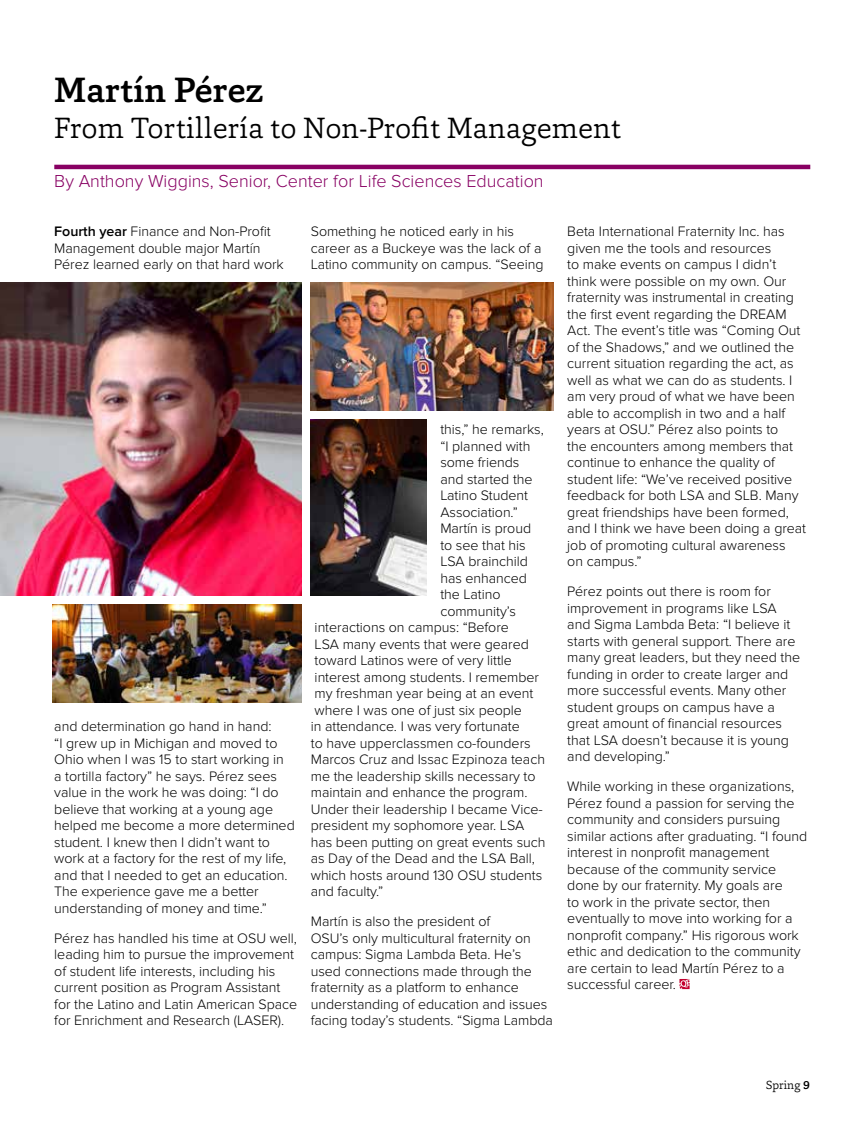
<style>
.page{position:relative;width:864px;height:1134px;background:#fff}
.page>*{position:absolute;margin:0;border:0;box-sizing:border-box;transform-origin:0 0}
.t1{font:500 36px "Capita";color:#000}
.t2{font:300 30px "Capita";color:#000}
.t3{font:300 18px "Proxima Nova";color:#880063}
.t4{font:300 14.25px/16.5px "Proxima Nova";letter-spacing:-.005em;color:#000}
.t5{font:300 12px "Capita";letter-spacing:-.005em;color:#000}
.s1{font-weight:600}
.s2{font-weight:500}
</style>
<div class="page">
<hr style="left:54px;top:165px;width:756px;height:4px;background:#880063">
<svg style="left:679px;top:979px;width:11px;height:10px"></svg>
<img style="left:0;top:283px;width:301px;height:312px">
<img style="left:311px;top:283px;width:243px;height:127px">
<img style="left:311px;top:420px;width:116px;height:175px">
<img style="left:53px;top:605px;width:248px;height:97px">
<h1 class="t1" style="left:54px;top:66px;width:211px">Martín Pérez</h1>
<h2 class="t2" style="left:54px;top:108px;width:568px">From Tortillería to Non-Profit Management</h2>
<p class="t3" style="left:54px;top:171px;width:491px">By Anthony Wiggins, Senior, Center for Life Sciences Education</p>
<p class="t4" style="left:54px;top:223px;width:231px"><span class="s1">Fourth year</span> Finance and Non-Profit<br>Management double major Martín<br>Pérez learned early on that hard work</p>
<p class="t4" style="left:311px;top:223px;width:234px">Something he noticed early in his career as a Buckeye was the lack of a<br>Latino community on campus. “Seeing</p>
<p class="t4" style="left:567px;top:223px;width:240px">Beta International Fraternity Inc. has given me the tools and resources<br>to make events on campus I didn’t think were possible on my own. Our fraternity was instrumental in creating the first event regarding the DREAM Act. The event’s title was “Coming Out of the Shadows,” and we outlined the current situation regarding the act, as well as what we can do as students. I am very proud of what we have been able to accomplish in two and a half years at OSU.” Pérez also points to<br>the encounters among members that continue to enhance the quality of student life: “We’ve received positive feedback for both LSA and SLB. Many great friendships have been formed, and I think we have been doing a great job of promoting cultural awareness<br>on campus.”</p>
<p class="t4" style="left:567px;top:583px;width:234px">Pérez points out there is room for improvement in programs like LSA and Sigma Lambda Beta: “I believe it starts with general support. There are many great leaders, but they need the funding in order to create larger and more successful events. Many other student groups on campus have a great amount of financial resources that LSA doesn’t because it is young and developing.”</p>
<p class="t4" style="left:567px;top:778px;width:242px">While working in these organizations, Pérez found a passion for serving the community and considers pursuing similar actions after graduating. “I found interest in nonprofit management because of the community service done by our fraternity. My goals are<br>to work in the private sector, then eventually to move into working for a nonprofit company.” His rigorous work ethic and dedication to the community are certain to lead Martín Pérez to a successful career.</p>
<p class="t4" style="left:440px;top:421px;width:105px">this,” he remarks,</p>
<p class="t4" style="left:440px;top:438px;width:92px">“I planned with</p>
<p class="t4" style="left:440px;top:454px;width:81px">some friends</p>
<p class="t4" style="left:440px;top:471px;width:94px">and started the</p>
<p class="t4" style="left:440px;top:487px;width:89px">Latino Student</p>
<p class="t4" style="left:440px;top:504px;width:79px">Association.”</p>
<p class="t4" style="left:440px;top:520px;width:92px">Martín is proud</p>
<p class="t4" style="left:440px;top:537px;width:87px">to see that his</p>
<p class="t4" style="left:440px;top:553px;width:89px">LSA brainchild</p>
<p class="t4" style="left:440px;top:570px;width:88px">has enhanced</p>
<p class="t4" style="left:440px;top:586px;width:62px">the Latino</p>
<p class="t4" style="left:440px;top:603px;width:77px">community’s</p>
<p class="t4" style="left:315px;top:619px;width:196px">interactions on campus: “Before</p>
<p class="t4" style="left:315px;top:636px;width:216px">LSA many events that were geared</p>
<p class="t4" style="left:315px;top:652px;width:199px">toward Latinos were of very little</p>
<p class="t4" style="left:315px;top:669px;width:226px">interest among students. I remember</p>
<p class="t4" style="left:315px;top:685px;width:220px">my freshman year being at an event</p>
<p class="t4" style="left:315px;top:702px;width:209px">where I was one of just six people</p>
<p class="t4" style="left:311px;top:718px;width:211px">in attendance. I was very fortunate</p>
<p class="t4" style="left:311px;top:735px;width:221px">to have upperclassmen co-founders</p>
<p class="t4" style="left:311px;top:751px;width:236px">Marcos Cruz and Issac Ezpinoza teach</p>
<p class="t4" style="left:311px;top:768px;width:226px">me the leadership skills necessary to</p>
<p class="t4" style="left:311px;top:784px;width:218px">maintain and enhance the program.</p>
<p class="t4" style="left:311px;top:801px;width:233px">Under their leadership I became Vice-</p>
<p class="t4" style="left:311px;top:817px;width:215px">president my sophomore year. LSA</p>
<p class="t4" style="left:311px;top:834px;width:236px">has been putting on great events such</p>
<p class="t4" style="left:311px;top:850px;width:226px">as Day of the Dead and the LSA Ball,</p>
<p class="t4" style="left:311px;top:867px;width:233px">which hosts around 130 OSU students</p>
<p class="t4" style="left:311px;top:883px;width:74px">and faculty.”</p>
<p class="t4" style="left:311px;top:913px;width:244px">Martín is also the president of<br>OSU’s only multicultural fraternity on campus: Sigma Lambda Beta. He’s used connections made through the fraternity as a platform to enhance understanding of education and issues facing today’s students. “Sigma Lambda</p>
<p class="t4" style="left:54px;top:718px;width:242px">and determination go hand in hand:<br>“I grew up in Michigan and moved to Ohio when I was 15 to start working in a tortilla factory” he says. Pérez sees value in the work he was doing: “I do believe that working at a young age helped me become a more determined student. I knew then I didn’t want to work at a factory for the rest of my life, and that I needed to get an education.<br>The experience gave me a better understanding of money and time.”</p>
<p class="t4" style="left:54px;top:930px;width:245px">Pérez has handled his time at OSU well, leading him to pursue the improvement of student life interests, including his current position as Program Assistant for the Latino and Latin American Space for Enrichment and Research (LASER).</p>
<p class="t5" style="left:766px;top:1077px;width:46px">Spring <span class="s2">9</span></p>
</div>
